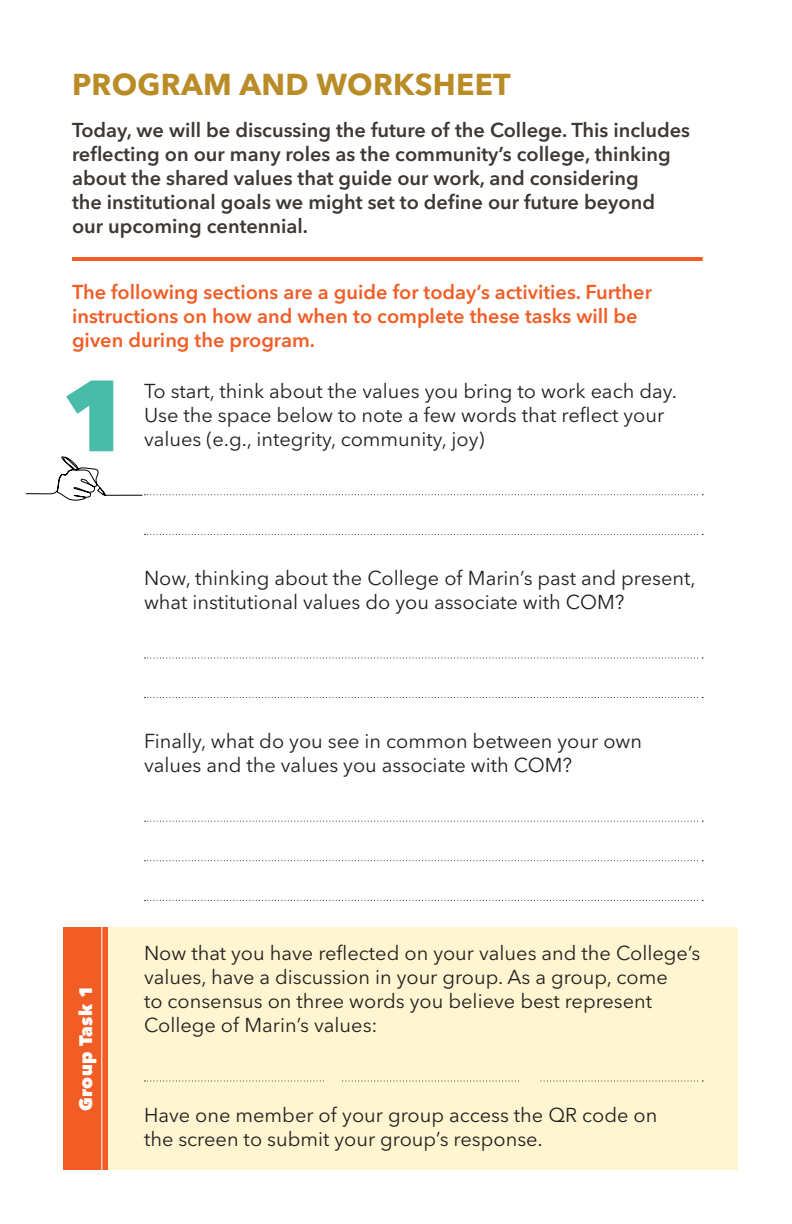
<style>
.page{position:relative;width:792px;height:1224px;background:#fff}
.page>*{position:absolute;margin:0;border:0;box-sizing:border-box;transform-origin:0 0}
.t1{font:800 100px "Avenir Next LT Pro";color:#48bca9}
.t2{font:700 30px "Avenir Next LT Pro";letter-spacing:.01em;color:#b98c27}
.t3{font:20px/24px "Avenir Next LT Pro";color:#231f20}
.t4{font:600 20px/24px "Avenir Next LT Pro";color:#3e3835}
.t5{font:600 20px/24px "Avenir Next LT Pro";color:#f25d26}
.t6{font:800 18px "Avenir Next LT Pro";letter-spacing:.03em;color:#fff}
</style>
<div class="page">
<div style="left:63px;top:927px;width:675px;height:243px;background:#fff6d1"></div>
<svg style="left:144px;top:534px;width:559px;height:1px"></svg>
<svg style="left:144px;top:657px;width:559px;height:1px"></svg>
<svg style="left:144px;top:697px;width:559px;height:1px"></svg>
<svg style="left:144px;top:821px;width:559px;height:1px"></svg>
<svg style="left:144px;top:860px;width:559px;height:1px"></svg>
<svg style="left:144px;top:900px;width:559px;height:1px"></svg>
<svg style="left:144px;top:1080px;width:559px;height:1px"></svg>
<svg style="left:26px;top:456px;width:677px;height:45px"></svg>
<div style="left:63px;top:927px;width:45px;height:243px;background:#f25d26"></div>
<hr style="left:101px;top:927px;width:1px;height:243px;background:#fff">
<div style="left:325px;top:1052px;width:17px;height:34px;background:#fff6d1"></div>
<div style="left:521px;top:1053px;width:18px;height:34px;background:#fff6d1"></div>
<hr style="left:72px;top:257px;width:631px;height:4px;background:#f25d26">
<h2 class="t2" style="left:72px;top:66px;width:440px">PROGRAM AND WORKSHEET</h2>
<p class="t4" style="left:72px;top:118px;width:620px">Today, we will be discussing the future of the College. This includes reflecting on our many roles as the community’s college, thinking about the shared values that guide our work, and considering<br>the institutional goals we might set to define our future beyond our upcoming centennial.</p>
<p class="t5" style="left:72px;top:280px;width:582px">The following sections are a guide for today’s activities. Further instructions on how and when to complete these tasks will be given during the program.</p>
<p class="t3" style="left:144px;top:379px;width:534px">To start, think about the values you bring to work each day.<br>Use the space below to note a few words that reflect your values (e.g., integrity, community, joy)</p>
<h1 class="t1" style="left:60px;top:354px;width:72px">1</h1>
<p class="t3" style="left:144px;top:566px;width:553px">Now, thinking about the College of Marin’s past and present, what institutional values do you associate with COM?</p>
<p class="t3" style="left:144px;top:729px;width:500px">Finally, what do you see in common between your own values and the values you associate with COM?</p>
<p class="t6" style="left:75px;top:1111px;width:127px;rotate:-90deg">Group Task 1</p>
<p class="t3" style="left:144px;top:941px;width:558px">Now that you have reflected on your values and the College’s values, have a discussion in your group. As a group, come<br>to consensus on three words you believe best represent College of Marin’s values:</p>
<p class="t3" style="left:144px;top:1104px;width:515px">Have one member of your group access the QR code on the screen to submit your group’s response.</p>
</div>
